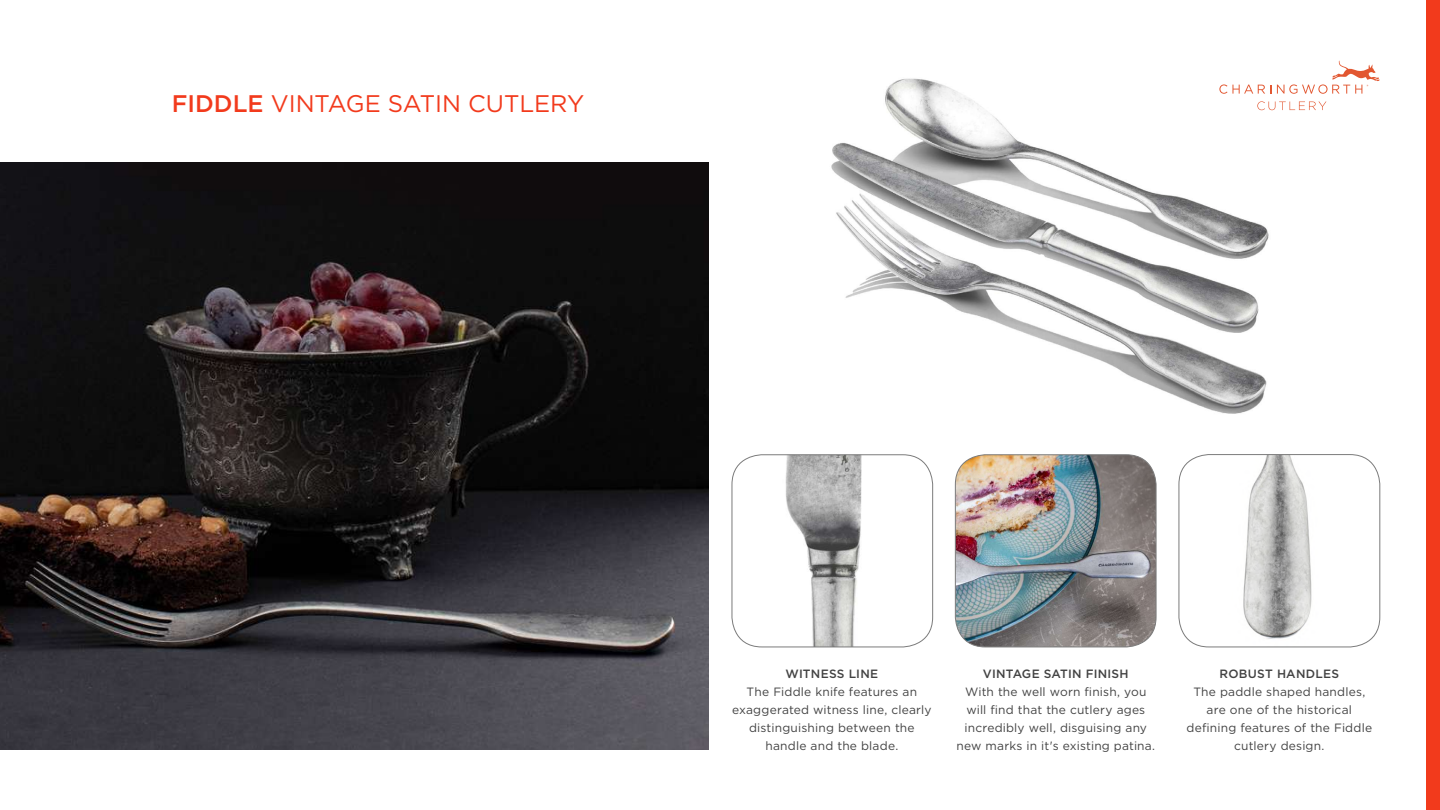
<style>
.page{position:relative;width:1440px;height:810px;background:#fff}
.page>*{position:absolute;margin:0;border:0;box-sizing:border-box;transform-origin:0 0}
.t1{font:24px "Gotham";color:#f23a1c}
.t2{font:12px/18px "Gotham";letter-spacing:.015em;color:#424242;text-align:center}
.t3{font:500 12px "Gotham";letter-spacing:.02em;color:#424242}
.s1{font-weight:500}
</style>
<div class="page">
<svg style="left:1318px;top:60px;width:62px;height:34px"></svg>
<svg style="left:1318px;top:101px;width:8px;height:9px"></svg>
<div style="left:1426px;top:0;width:14px;height:810px;background:#f23a1c"></div>
<img style="left:0;top:163px;width:709px;height:587px">
<img style="left:1179px;top:455px;width:201px;height:192px">
<div style="left:1179px;top:454px;width:201px;height:193px;border:1px solid #7b7b7b;border-radius:30px"></div>
<img style="left:955px;top:455px;width:201px;height:192px">
<div style="left:955px;top:455px;width:201px;height:192px;border:1px solid #7b7b7b;border-radius:30px"></div>
<img style="left:732px;top:455px;width:201px;height:192px">
<div style="left:732px;top:455px;width:201px;height:192px;border:1px solid #7b7b7b;border-radius:30px"></div>
<img style="left:831px;top:78px;width:485px;height:336px">
<h1 class="t1" style="left:172px;top:89px;width:414px"><span class="s1">FIDDLE</span> VINTAGE SATIN CUTLERY</h1>
<p class="t3" style="left:786px;top:666px;width:94px">WITNESS LINE</p>
<p class="t2" style="left:732px;top:682px;width:201px">The Fiddle knife features an exaggerated witness line, clearly distinguishing between the handle and the blade.</p>
<p class="t3" style="left:983px;top:666px;width:147px">VINTAGE SATIN FINISH</p>
<p class="t2" style="left:956px;top:682px;width:200px">With the well worn finish, you will find that the cutlery ages incredibly well, disguising any new marks in it's existing patina.</p>
<p class="t3" style="left:1220px;top:666px;width:121px">ROBUST HANDLES</p>
<p class="t2" style="left:1187px;top:682px;width:187px">The paddle shaped handles, are one of the historical defining features of the Fiddle cutlery design.</p>
</div>
